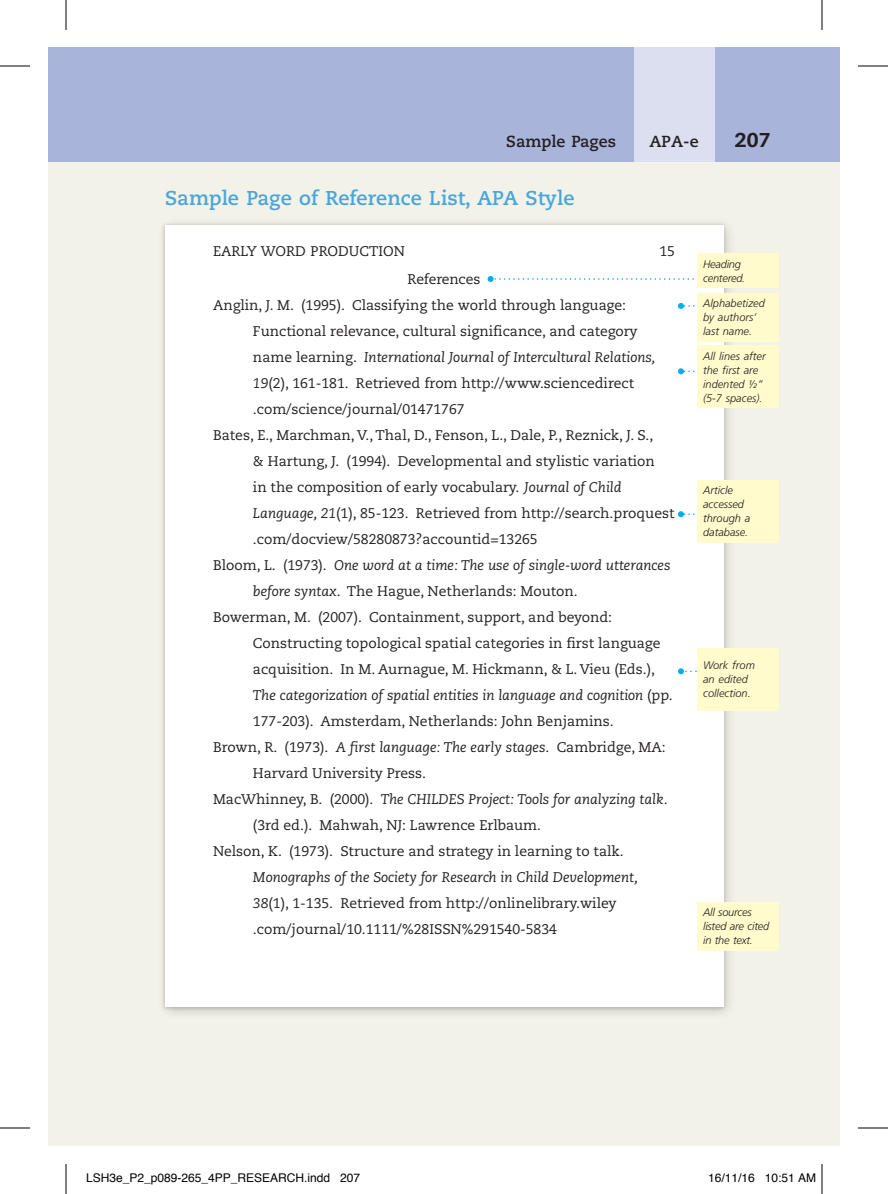
<style>
.page{position:relative;width:888px;height:1194px;background:#fff}
.page>*{position:absolute;margin:0;border:0;box-sizing:border-box;transform-origin:0 0}
.t1{font:700 20px "Caecilia LT Std";color:#48a6dc}
.t2{font:800 20px "Caecilia LT Std";color:#231f20}
.t3{font:700 16px "Caecilia LT Std";color:#231f20}
.t4{font:14px/26px "Caecilia LT Std";color:#231f20}
.t5{font:italic 14px "Caecilia LT Std";color:#231f20}
.t6{font:12px "Helvetica";color:#000}
.t7{font:italic 300 11px/14px "Frutiger LT Std";color:#231f20}
.t8{font:italic 300 11px/14px "Frutiger LT Std";letter-spacing:-.02em;color:#231f20}
.s1{font-style:normal}
.s2{font-style:italic}
</style>
<div class="page">
<div style="left:48px;top:145px;width:38px;height:1001px;background:#f2f2e9"></div>
<div style="left:48px;top:48px;width:18px;height:114px;background:#a9b4da"></div>
<div style="left:66px;top:145px;width:774px;height:1001px;background:#f2f2e9"></div>
<div style="left:66px;top:48px;width:774px;height:114px;background:#a9b4da"></div>
<div style="left:634px;top:48px;width:80px;height:114px;background:#dbdff0"></div>
<div style="left:157px;top:217px;width:580px;height:805px;background:#eeeee5"></div>
<div style="left:161px;top:222px;width:566px;height:789px;background:#231f20;opacity:.2"></div>
<div style="left:165px;top:225px;width:558px;height:782px;background:#fff"></div>
<svg style="left:678px;top:368px;width:17px;height:6px"></svg>
<svg style="left:678px;top:511px;width:17px;height:6px"></svg>
<svg style="left:678px;top:303px;width:17px;height:6px"></svg>
<svg style="left:488px;top:276px;width:206px;height:6px"></svg>
<svg style="left:678px;top:668px;width:19px;height:6px"></svg>
<div style="left:697px;top:254px;width:82px;height:34px;background:#fffbcc"></div>
<div style="left:697px;top:345px;width:82px;height:63px;background:#fffbcc"></div>
<div style="left:697px;top:480px;width:82px;height:62px;background:#fffbcc"></div>
<div style="left:697px;top:648px;width:82px;height:62px;background:#fffbcc"></div>
<div style="left:697px;top:293px;width:82px;height:48px;background:#fffbcc"></div>
<div style="left:697px;top:902px;width:82px;height:48px;background:#fffbcc"></div>
<hr style="left:0;top:66px;width:30px;height:1px;background:#000">
<hr style="left:858px;top:66px;width:30px;height:1px;background:#000">
<hr style="left:0;top:1128px;width:30px;height:1px;background:#000">
<hr style="left:858px;top:1128px;width:30px;height:1px;background:#000">
<hr style="left:66px;top:0;width:1px;height:30px;background:#000">
<hr style="left:66px;top:1164px;width:1px;height:30px;background:#000">
<hr style="left:822px;top:0;width:1px;height:30px;background:#000">
<hr style="left:822px;top:1164px;width:1px;height:30px;background:#000">
<p class="t3" style="left:506px;top:132px;width:111px">Sample Pages</p>
<p class="t3" style="left:649px;top:132px;width:51px">APA-e</p>
<h1 class="t2" style="left:735px;top:127px;width:37px">207</h1>
<h1 class="t1" style="left:165px;top:186px;width:411px">Sample Page of Reference List, APA Style</h1>
<p class="t4" style="left:213px;top:239px;width:193px">EARLY WORD PRODUCTION</p>
<p class="t4" style="left:660px;top:239px;width:17px">15</p>
<p class="t4" style="left:408px;top:266px;width:74px">References</p>
<p class="t4" style="left:213px;top:292px;width:415px">Anglin, J. M. (1995). Classifying the world through language:</p>
<p class="t4" style="left:253px;top:318px;width:386px">Functional relevance, cultural significance, and category</p>
<p class="t5" style="left:253px;top:349px;width:404px"><span class="s1">name learning.</span> International Journal of Intercultural Relations,</p>
<p class="t4" style="left:253px;top:370px;width:383px"><span class="s2">19</span>(2), 161-181. Retrieved from http://www.sciencedirect</p>
<p class="t4" style="left:253px;top:396px;width:213px">.com/science/journal/01471767</p>
<p class="t4" style="left:213px;top:422px;width:442px">Bates, E., Marchman, V., Thal, D., Fenson, L., Dale, P., Reznick, J. S.,</p>
<p class="t4" style="left:253px;top:448px;width:403px">&amp; Hartung, J. (1994). Developmental and stylistic variation</p>
<p class="t4" style="left:253px;top:474px;width:370px">in the composition of early vocabulary. <span class="s2">Journal of Child</span></p>
<p class="t4" style="left:253px;top:500px;width:423px"><span class="s2">Language, 21</span>(1), 85-123. Retrieved from http://search.proquest</p>
<p class="t4" style="left:253px;top:526px;width:286px">.com/docview/58280873?accountid=13265</p>
<p class="t5" style="left:213px;top:557px;width:459px"><span class="s1">Bloom, L. (1973).</span> One word at a time: The use of single-word utterances</p>
<p class="t4" style="left:253px;top:578px;width:326px"><span class="s2">before syntax</span>. The Hague, Netherlands: Mouton.</p>
<p class="t4" style="left:213px;top:604px;width:401px">Bowerman, M. (2007). Containment, support, and beyond:</p>
<p class="t4" style="left:253px;top:630px;width:409px">Constructing topological spatial categories in first language</p>
<p class="t4" style="left:253px;top:656px;width:403px">acquisition. In M. Aurnague, M. Hickmann, &amp; L. Vieu (Eds.),</p>
<p class="t5" style="left:253px;top:687px;width:421px">The categorization of spatial entities in language and cognition <span class="s1">(pp.</span></p>
<p class="t4" style="left:253px;top:708px;width:362px">177-203). Amsterdam, Netherlands: John Benjamins.</p>
<p class="t4" style="left:213px;top:734px;width:454px">Brown, R. (1973). <span class="s2">A first language: The early stages</span>. Cambridge, MA:</p>
<p class="t4" style="left:253px;top:760px;width:175px">Harvard University Press.</p>
<p class="t5" style="left:213px;top:791px;width:456px"><span class="s1">MacWhinney, B. (2000).</span> The CHILDES Project: Tools for analyzing talk<span class="s1">.</span></p>
<p class="t4" style="left:253px;top:812px;width:290px">(3rd ed.). Mahwah, NJ: Lawrence Erlbaum.</p>
<p class="t4" style="left:213px;top:838px;width:412px">Nelson, K. (1973). Structure and strategy in learning to talk.</p>
<p class="t4" style="left:253px;top:864px;width:386px"><span class="s2">Monographs of the Society for Research in Child Development,<br>38</span>(1), 1-135. Retrieved from http://onlinelibrary.wiley .com/journal/10.1111/%28ISSN%291540-5834</p>
<p class="t8" style="left:703px;top:257px;width:44px">Heading centered.</p>
<p class="t7" style="left:703px;top:297px;width:63px">Alphabetized by authors’ last name.</p>
<p class="t7" style="left:703px;top:349px;width:64px">All lines after the first are indented ½” (5-7 spaces).</p>
<p class="t7" style="left:703px;top:484px;width:49px">Article accessed through a database.</p>
<p class="t7" style="left:703px;top:659px;width:53px">Work from an edited collection.</p>
<p class="t8" style="left:703px;top:906px;width:68px">All sources listed are cited in the text.</p>
<p class="t6" style="left:86px;top:1169px;width:276px">LSH3e_P2_p089-265_4PP_RESEARCH.indd 207</p>
<p class="t6" style="left:708px;top:1169px;width:110px">16/11/16 10:51 AM</p>
</div>
